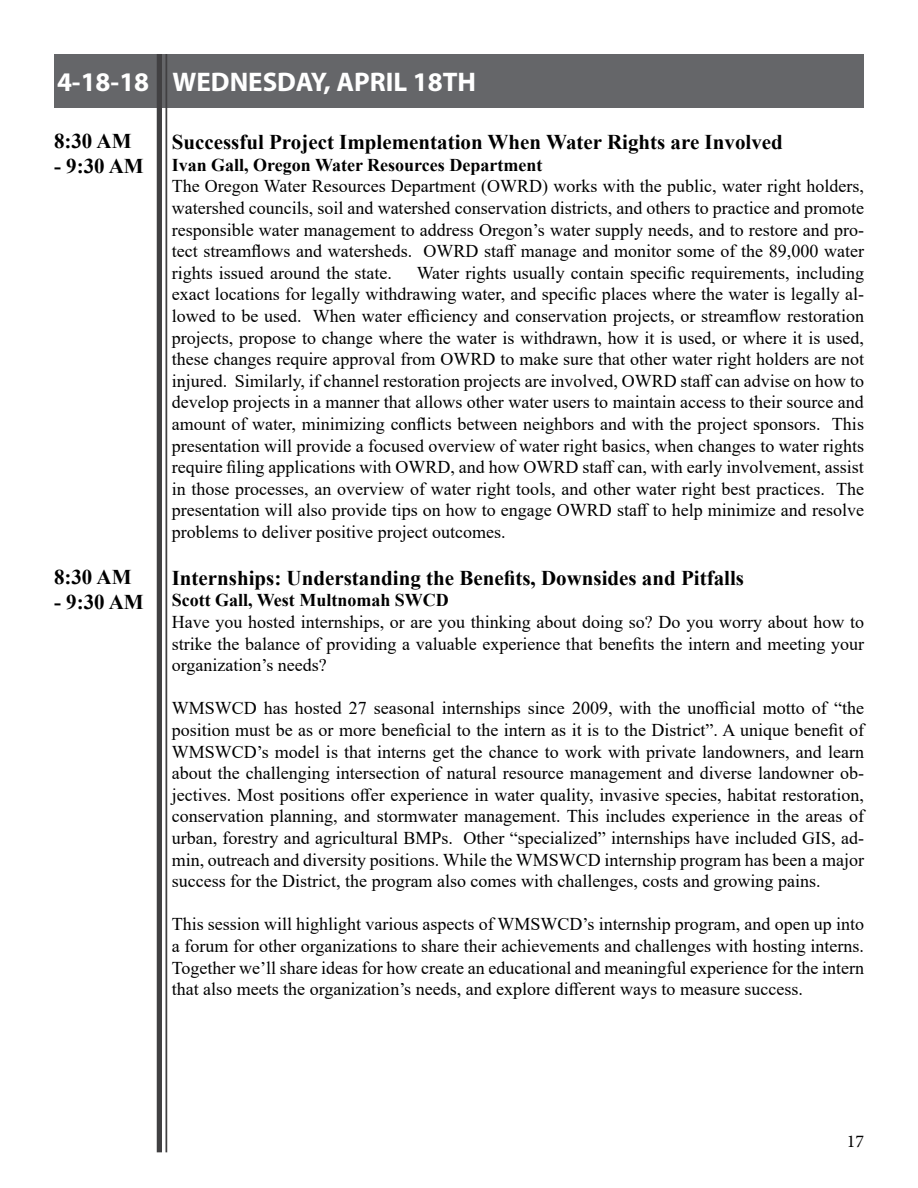
<style>
.page{position:relative;width:918px;height:1188px;background:#fff}
.page>*{position:absolute;margin:0;border:0;box-sizing:border-box;transform-origin:0 0}
.t1{font:700 27px "Myriad Pro";color:#fff}
.t2{font:700 21px "Times New Roman";color:#000}
.t3{font:18px/21.6px "Times New Roman";color:#000;text-align:justify}
.t4{font:700 18px "Times New Roman";color:#000}
.t5{font:18px "Minion Pro";color:#000}
</style>
<div class="page">
<div style="left:54px;top:54px;width:810px;height:54px;background:#656669"></div>
<hr style="left:165px;top:54px;width:2px;height:1098px;background:#414042">
<div style="left:157px;top:54px;width:5px;height:1098px;background:#414042"></div>
<h1 class="t1" style="left:57px;top:64px;width:421px">4-18-18 WEDNESDAY, APRIL 18TH</h1>
<p class="t2" style="left:54px;top:126px;width:79px">8:30 AM</p>
<p class="t2" style="left:54px;top:151px;width:91px">- 9:30 AM</p>
<p class="t2" style="left:54px;top:562px;width:79px">8:30 AM</p>
<p class="t2" style="left:54px;top:587px;width:91px">- 9:30 AM</p>
<p class="t2" style="left:172px;top:127px;width:613px">Successful Project Implementation When Water Rights are Involved</p>
<p class="t4" style="left:172px;top:152px;width:372px">Ivan Gall, Oregon Water Resources Department</p>
<p class="t3" style="left:172px;top:175px;width:694px">The Oregon Water Resources Department (OWRD) works with the public, water right holders, watershed councils, soil and watershed conservation districts, and others to practice and promote responsible water management to address Oregon’s water supply needs, and to restore and pro&shy;tect streamflows and watersheds. OWRD staff manage and monitor some of the 89,000 water rights issued around the state.</p>
<p class="t3" style="left:172px;top:261px;width:694px;text-indent:245px">Water rights usually contain specific requirements, including exact locations for legally withdrawing water, and specific places where the water is legally al&shy;lowed to be used. When water efficiency and conservation projects, or streamflow restoration projects, propose to change where the water is withdrawn, how it is used, or where it is used, these changes require approval from OWRD to make sure that other water right holders are not injured. Similarly, if channel restoration projects are involved, OWRD staff can advise on how to develop projects in a manner that allows other water users to maintain access to their source and amount of water, minimizing conflicts between neighbors and with the project sponsors. This presentation will provide a focused overview of water right basics, when changes to water rights require filing applications with OWRD, and how OWRD staff can, with early involvement, assist in those processes, an overview of water right tools, and other water right best practices. The presentation will also provide tips on how to engage OWRD staff to help minimize and resolve problems to deliver positive project outcomes.</p>
<p class="t2" style="left:172px;top:563px;width:574px">Internships: Understanding the Benefits, Downsides and Pitfalls</p>
<p class="t4" style="left:172px;top:587px;width:279px">Scott Gall, West Multnomah SWCD</p>
<p class="t3" style="left:172px;top:611px;width:694px">Have you hosted internships, or are you thinking about doing so? Do you worry about how to strike the balance of providing a valuable experience that benefits the intern and meeting your organization’s needs?</p>
<p class="t3" style="left:172px;top:697px;width:694px">WMSWCD has hosted 27 seasonal internships since 2009, with the unofficial motto of “the position must be as or more beneficial to the intern as it is to the District”. A unique benefit of WMSWCD’s model is that interns get the chance to work with private landowners, and learn about the challenging intersection of natural resource management and diverse landowner ob&shy;jectives. Most positions offer experience in water quality, invasive species, habitat restoration, conservation planning, and stormwater management. This includes experience in the areas of urban, forestry and agricultural BMPs. Other “specialized” internships have included GIS, ad&shy;min, outreach and diversity positions. While the WMSWCD internship program has been a major success for the District, the program also comes with challenges, costs and growing pains.</p>
<p class="t3" style="left:172px;top:913px;width:694px">This session will highlight various aspects of WMSWCD’s internship program, and open up into a forum for other organizations to share their achievements and challenges with hosting interns.<br>Together we’ll share ideas for how create an educational and meaningful experience for the intern that also meets the organization’s needs, and explore different ways to measure success.</p>
<p class="t5" style="left:847px;top:1129px;width:19px">17</p>
</div>
